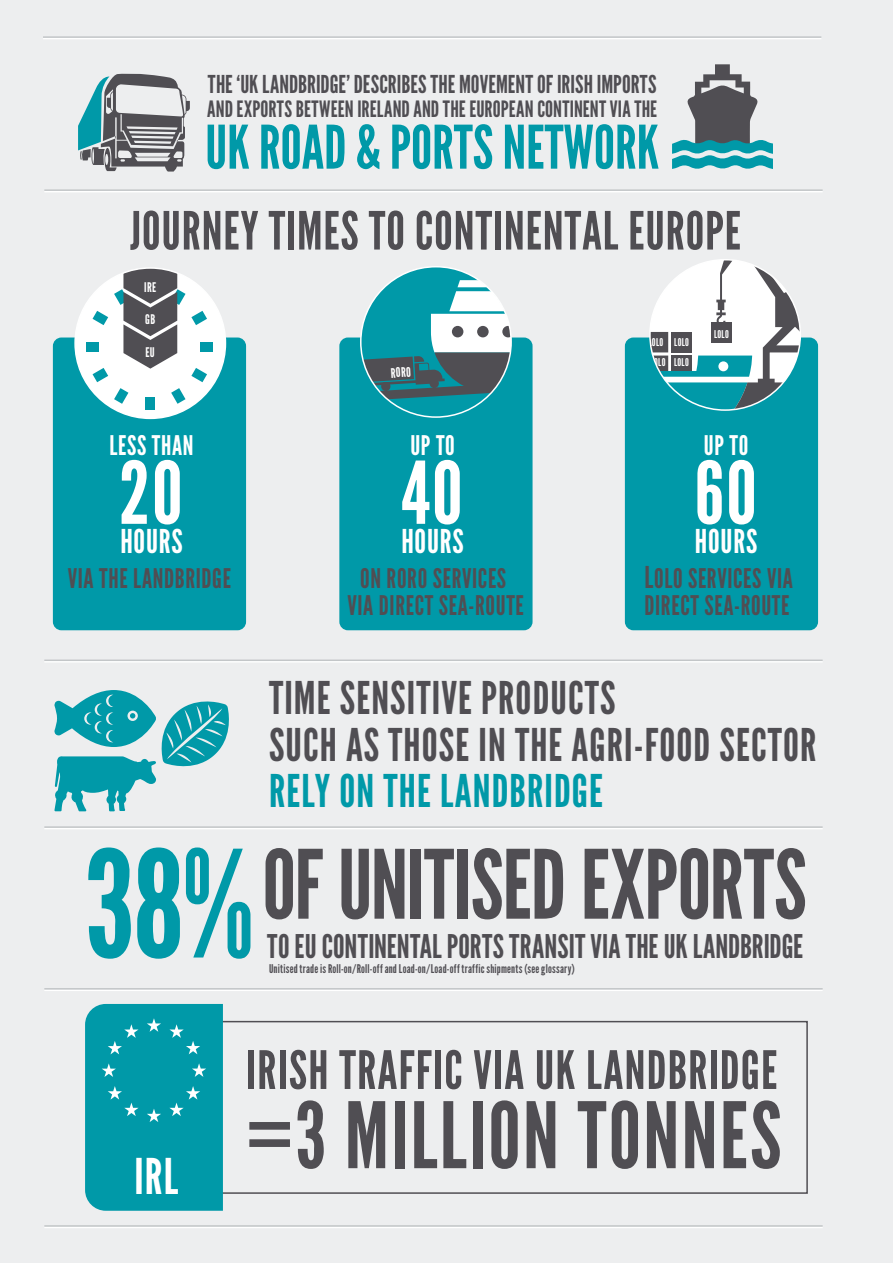
<style>
.page{position:relative;width:893px;height:1263px;background:#edeeef}
.page>*{position:absolute;margin:0;border:0;box-sizing:border-box;transform-origin:0 0}
.t1{font:95.1px "League Gothic";letter-spacing:-.005em;color:#504e53}
.t2{font:91.2px "League Gothic";letter-spacing:.025em;color:#504e53}
.t3{font:86.1px "League Gothic";color:#fff}
.t4{font:59.85px "League Gothic";color:#0099a8}
.t5{font:52.8px "League Gothic";letter-spacing:.025em;color:#504e53}
.t6{font:52.5px "League Gothic";letter-spacing:.02em;color:#504e53}
.t7{font:49.2px "League Gothic";color:#fff}
.t8{font:45px/46.5px "League Gothic";letter-spacing:.025em;color:#504e53}
.t9{font:45px "League Gothic";letter-spacing:.025em;color:#0099a8}
.t10{font:32.85px "League Gothic";letter-spacing:.025em;color:#fff}
.t11{font:32.55px "League Gothic";color:#504e53}
.t12{font:27px/27px "League Gothic";letter-spacing:.025em;color:#504e53;text-align:center}
.t13{font:27px "League Gothic";letter-spacing:.025em;color:#fff}
.t14{font:24.6px "League Gothic";color:#504e53}
.t15{font:22.5px "League Gothic";letter-spacing:.01em;color:#504e53}
.t16{font:13.35px "League Gothic";letter-spacing:.025em;color:#fff}
.t17{font:12px "League Gothic";letter-spacing:.02em;color:#504e53}
.t18{font:10.65px/20.4px "League Gothic";letter-spacing:.025em;color:#fff}
.s1{font-size:30px}
.s2{font-size:148.05px;color:#0099a8}
</style>
<div class="page">
<div style="left:339px;top:337px;width:194px;height:293px;background:#0099a8;border-radius:9px"></div>
<div style="left:53px;top:337px;width:193px;height:293px;background:#0099a8;border-radius:9px"></div>
<div style="left:625px;top:337px;width:193px;height:293px;background:#0099a8;border-radius:9px"></div>
<hr style="left:43px;top:38px;width:778px;height:1px;background:#fff">
<hr style="left:43px;top:36px;width:778px;height:2px;background:#c3c6c8">
<svg style="left:78px;top:73px;width:112px;height:99px"></svg>
<svg style="left:672px;top:64px;width:101px;height:105px"></svg>
<svg style="left:223px;top:1020px;width:585px;height:174px"></svg>
<div style="left:85px;top:1004px;width:138px;height:207px;background:#0099a8"></div>
<hr style="left:44px;top:828px;width:779px;height:1px;background:#fff">
<hr style="left:44px;top:826px;width:779px;height:2px;background:#c3c6c8">
<hr style="left:44px;top:661px;width:779px;height:1px;background:#fff">
<hr style="left:44px;top:659px;width:779px;height:2px;background:#c3c6c8">
<hr style="left:44px;top:989px;width:779px;height:2px;background:#fff">
<hr style="left:44px;top:988px;width:779px;height:1px;background:#c3c6c8">
<hr style="left:44px;top:1227px;width:779px;height:1px;background:#fff">
<hr style="left:44px;top:1225px;width:779px;height:2px;background:#c3c6c8">
<svg style="left:54px;top:690px;width:175px;height:121px"></svg>
<div style="left:361px;top:267px;width:150px;height:150px;background:#0099a8;border-radius:50%"></div>
<svg style="left:361px;top:280px;width:150px;height:122px"></svg>
<svg style="left:650px;top:262px;width:150px;height:148px"></svg>
<div style="left:718px;top:361px;width:10px;height:10px;background:#fff;border-radius:50%"></div>
<div style="left:711px;top:323px;width:21px;height:20px;background:#504e53"></div>
<hr style="left:44px;top:191px;width:779px;height:1px;background:#fff">
<hr style="left:44px;top:189px;width:779px;height:2px;background:#c3c6c8">
<div style="left:75px;top:268px;width:150px;height:150px;background:#fff;border-radius:50%"></div>
<div style="left:145px;top:397px;width:9px;height:13px;background:#0099a8"></div>
<svg style="left:171px;top:388px;width:15px;height:16px"></svg>
<div style="left:200px;top:342px;width:13px;height:9px;background:#0099a8"></div>
<svg style="left:93px;top:311px;width:15px;height:14px"></svg>
<div style="left:86px;top:342px;width:13px;height:9px;background:#0099a8"></div>
<svg style="left:93px;top:368px;width:15px;height:14px"></svg>
<svg style="left:114px;top:388px;width:14px;height:16px"></svg>
<svg style="left:114px;top:268px;width:93px;height:114px"></svg>
<h3 class="t14" style="left:208px;top:70px;width:450px">THE ‘UK LANDBRIDGE’ DESCRIBES THE MOVEMENT OF IRISH IMPORTS</h3>
<h3 class="t15" style="left:207px;top:95px;width:451px">AND EXPORTS BETWEEN IRELAND AND THE EUROPEAN CONTINENT VIA THE</h3>
<h3 class="t4" style="left:205px;top:112px;width:455px">UK ROAD &amp; PORTS NETWORK</h3>
<h3 class="t6" style="left:130px;top:200px;width:612px">JOURNEY TIMES TO CONTINENTAL EUROPE</h3>
<p class="t16" style="left:144px;top:279px;width:14px">IRE</p>
<p class="t16" style="left:145px;top:312px;width:11px">GB</p>
<p class="t16" style="left:146px;top:344px;width:11px">EU</p>
<h3 class="t13" style="left:110px;top:430px;width:85px">LESS THAN</h3>
<h3 class="t3" style="left:119px;top:442px;width:65px">20</h3>
<h3 class="t10" style="left:120px;top:521px;width:64px">HOURS</h3>
<p class="t16" style="left:390px;top:365px;width:22px;rotate:-3deg">RORO</p>
<h3 class="t13" style="left:410px;top:430px;width:46px">UP TO</h3>
<h3 class="t3" style="left:401px;top:442px;width:63px">40</h3>
<h3 class="t10" style="left:401px;top:521px;width:64px">HOURS</h3>
<p class="t18" style="left:648px;top:332px;width:18px">LOLO<br>LOLO</p>
<p class="t18" style="left:674px;top:332px;width:16px">LOLO<br>LOLO</p>
<p class="t18" style="left:714px;top:324px;width:16px">LOLO</p>
<h3 class="t13" style="left:704px;top:430px;width:46px">UP TO</h3>
<h3 class="t3" style="left:695px;top:442px;width:64px">60</h3>
<h3 class="t10" style="left:695px;top:521px;width:64px">HOURS</h3>
<h3 class="t12" style="left:68px;top:565px;width:165px">VIA THE LANDBRIDGE</h3>
<h3 class="t12" style="left:347px;top:565px;width:178px">ON RORO SERVICES<br>VIA DIRECT SEA-ROUTE</h3>
<h3 class="t12" style="left:644px;top:565px;width:150px;text-align:left"><span class="s1">L</span>OLO SERVICES VIA<br>DIRECT SEA-ROUTE</h3>
<h3 class="t8" style="left:269px;top:675px;width:549px">TIME SENSITIVE PRODUCTS<br>SUCH AS THOSE IN THE AGRI-FOOD SECTOR</h3>
<h3 class="t9" style="left:269px;top:764px;width:336px">RELY ON THE LANDBRIDGE</h3>
<h1 class="t1" style="left:85px;top:828px;width:723px"><span class="s2">38%</span>OF UNITISED EXPORTS</h1>
<h3 class="t11" style="left:267px;top:926px;width:537px">TO EU CONTINENTAL PORTS TRANSIT VIA THE UK LANDBRIDGE</h3>
<p class="t17" style="left:269px;top:962px;width:307px">Unitised trade is Roll-on/Roll-off and Load-on/Load-off traffic shipments (see glossary)</p>
<h3 class="t7" style="left:134px;top:1147px;width:45px">IRL</h3>
<h3 class="t5" style="left:246px;top:1039px;width:533px">IRISH TRAFFIC VIA UK LANDBRIDGE</h3>
<h2 class="t2" style="left:246px;top:1081px;width:537px">=3 MILLION TONNES</h2>
</div>
